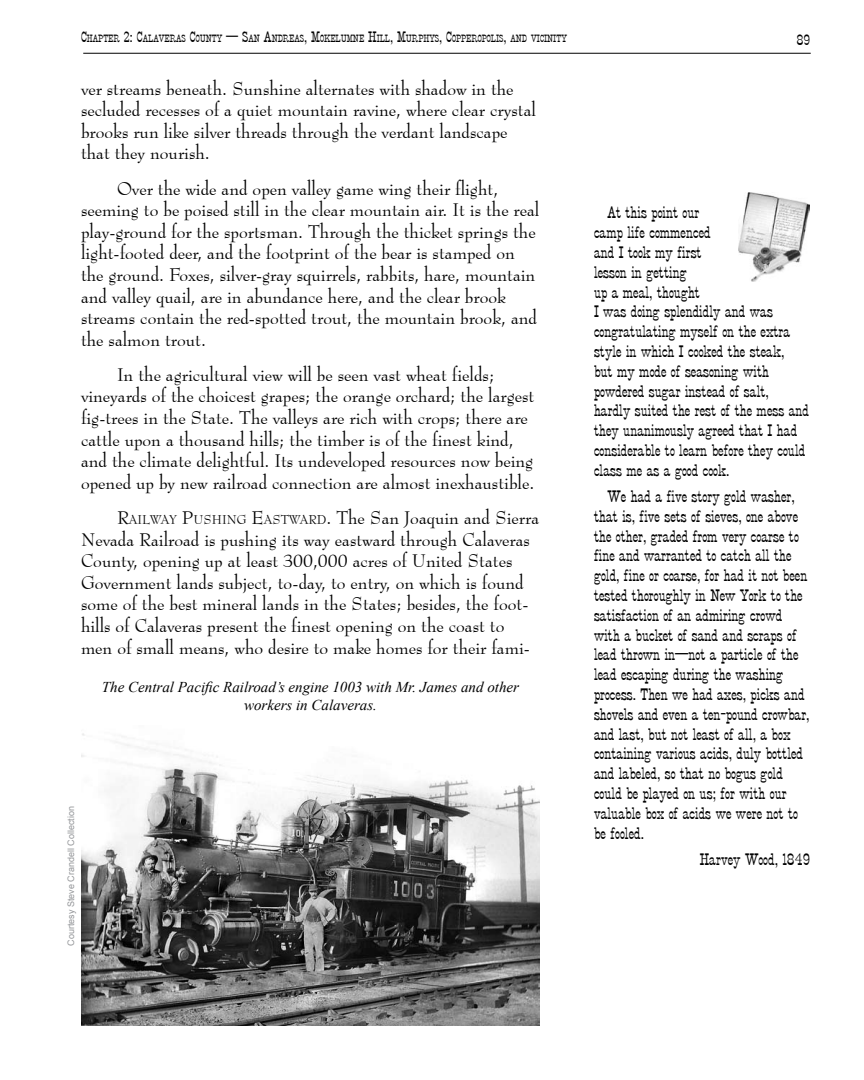
<style>
.page{position:relative;width:864px;height:1080px;background:#fff}
.page>*{position:absolute;margin:0;border:0;box-sizing:border-box;transform-origin:0 0}
.t1{font:18px/21.6px "Bernhard Modern BT";color:#000}
.t2{font:16.5px/19.8px "Stage Coach";color:#000}
.t3{font:italic 15px/18px "Times New Roman";color:#000;text-align:center}
.t4{font:15px "Stage Coach";color:#000}
.t5{font:10.5px "Stage Coach";color:#000}
.t6{font:9px "Arial";color:#939598}
.s1{font-size:15px}
.s2{font-size:12.6px}
</style>
<div class="page">
<img style="left:81px;top:733px;width:459px;height:293px">
<img style="left:738px;top:192px;width:72px;height:90px">
<hr style="left:83px;top:53px;width:728px;height:1px;background:#000">
<p class="t5" style="left:81px;top:32px;width:487px"><span class="s1">C</span>hapter <span class="s1">2: C</span>alaveras <span class="s1">C</span>ounty <span class="s1">— S</span>an <span class="s1">A</span>ndreas<span class="s1">, M</span>okelumne <span class="s1">H</span>ill<span class="s1">, M</span>urphys<span class="s1">, C</span>opperopolis<span class="s1">,</span> and vicinity</p>
<p class="t1" style="left:81px;top:77px;width:456px">ver streams beneath. Sunshine alternates with shadow in the secluded recesses of a quiet mountain ravine, where clear crystal brooks run like silver threads through the verdant landscape that they nourish.</p>
<p class="t1" style="left:81px;top:177px;width:460px;text-indent:36px">Over the wide and open valley game wing their flight, seeming to be poised still in the clear mountain air. It is the real play-ground for the sportsman. Through the thicket springs the light-footed deer, and the footprint of the bear is stamped on the ground. Foxes, silver-gray squirrels, rabbits, hare, mountain and valley quail, are in abundance here, and the clear brook streams contain the red-spotted trout, the mountain brook, and the salmon trout.</p>
<p class="t1" style="left:81px;top:363px;width:455px;text-indent:36px">In the agricultural view will be seen vast wheat fields; vineyards of the choicest grapes; the orange orchard; the largest fig-trees in the State. The valleys are rich with crops; there are cattle upon a thousand hills; the timber is of the finest kind, and the climate delightful. Its undeveloped resources now being opened up by new railroad connection are almost inexhaustible.</p>
<p class="t1" style="left:81px;top:506px;width:460px;text-indent:36px">R<span class="s2">ailway</span> P<span class="s2">ushing</span> E<span class="s2">astward</span>. The San Joaquin and Sierra Nevada Railroad is pushing its way eastward through Calaveras County, opening up at least 300,000 acres of United States Government lands subject, to-day, to entry, on which is found some of the best mineral lands in the States; besides, the foot&shy;hills of Calaveras present the finest opening on the coast to men of small means, who desire to make homes for their fami-</p>
<p class="t3" style="left:102px;top:677px;width:419px">The Central Pacific Railroad’s engine 1003 with Mr. James and other workers in Calaveras.</p>
<p class="t6" style="left:65px;top:946px;width:141px;rotate:-90deg">Courtesy Steve Crandell Collection</p>
<p class="t4" style="left:797px;top:32px;width:15px">89</p>
<p class="t2" style="left:594px;top:203px;width:217px;text-indent:14px">At this point our<br>camp life commenced<br>and I took my first<br>lesson in getting<br>up a meal, thought<br>I was doing splendidly and was congratulating myself on the extra style in which I cooked the steak,<br>but my mode of seasoning with powdered sugar instead of salt, hardly suited the rest of the mess and they unanimously agreed that I had considerable to learn before they could class me as a good cook.</p>
<p class="t2" style="left:594px;top:487px;width:217px;text-indent:14px">We had a five story gold washer, that is, five sets of sieves, one above the other, graded from very coarse to fine and warranted to catch all the gold, fine or coarse, for had it not been tested thoroughly in New York to the satisfaction of an admiring crowd with a bucket of sand and scraps of lead thrown in—not a particle of the lead escaping during the washing process. Then we had axes, picks and shovels and even a ten-pound crowbar, and last, but not least of all, a box containing various acids, duly bottled and labeled, so that no bogus gold could be played on us; for with our valuable box of acids we were not to be fooled.</p>
<p class="t2" style="left:700px;top:850px;width:112px">Harvey Wood, 1849</p>
</div>
